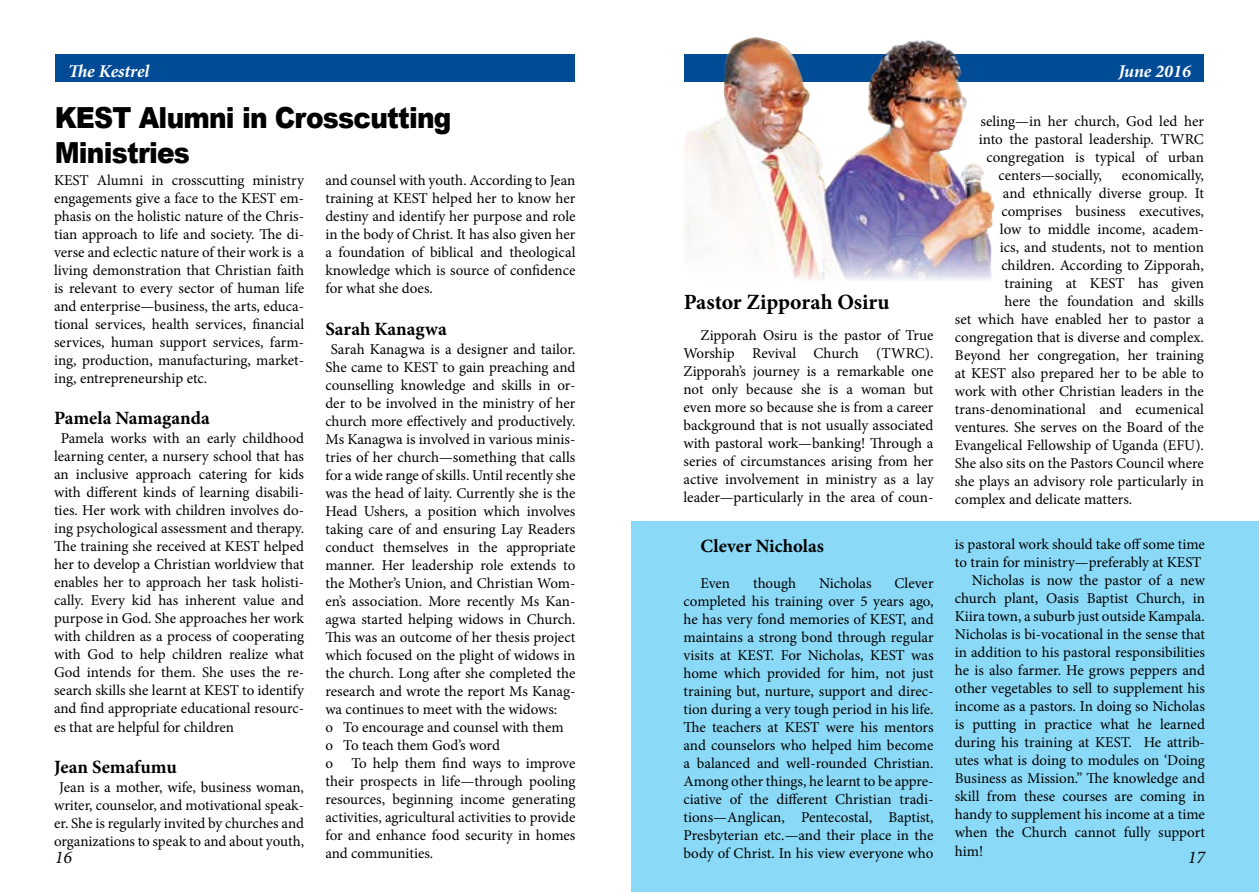
<style>
.page{position:relative;width:1259px;height:893px;background:#fff}
.page>*{position:absolute;margin:0;border:0;box-sizing:border-box;transform-origin:0 0}
.t1{font:900 29.1px/34.8px "Arial";letter-spacing:-.03em;color:#000;scale:.91 1}
.t2{font:700 21.75px "Minion Pro";letter-spacing:-.005em;color:#000}
.t3{font:700 18.75px "Minion Pro";color:#000}
.t4{font:italic 700 18px "Minion Pro";letter-spacing:-.005em;color:#fff}
.t5{font:italic 18px "Minion Pro";color:#000}
.t6{font:15px/18px "Minion Pro";letter-spacing:-.005em;color:#000;text-align:justify}
</style>
<div class="page">
<div style="left:55px;top:55px;width:520px;height:27px;background:#004b96"></div>
<div style="left:683px;top:55px;width:520px;height:27px;background:#004b96"></div>
<div style="left:631px;top:521px;width:628px;height:370px;background:#8ad9f7"></div>
<img style="left:683px;top:37px;width:312px;height:243px">
<p class="t4" style="left:68px;top:59px;width:83px">The Kestrel</p>
<p class="t4" style="left:1118px;top:59px;width:74px">June 2016</p>
<h1 class="t1" style="left:55px;top:99px;width:437px">KEST Alumni in Crosscutting<br>Ministries</h1>
<p class="t6" style="left:54px;top:172px;width:252px">KEST Alumni in crosscutting ministry engagements give a face to the KEST em&shy;phasis on the holistic nature of the Chris&shy;tian approach to life and society. The di&shy;verse and eclectic nature of their work is a living demonstration that Christian faith is relevant to every sector of human life and enterprise—business, the arts, educa&shy;tional services, health services, financial services, human support services, farm&shy;ing, production, manufacturing, market&shy;ing, entrepreneurship etc.</p>
<p class="t3" style="left:54px;top:405px;width:157px">Pamela Namaganda</p>
<p class="t6" style="left:54px;top:429px;width:252px;text-indent:7px">Pamela works with an early childhood learning center, a nursery school that has an inclusive approach catering for kids with different kinds of learning disabili&shy;ties. Her work with children involves do&shy;ing psychological assessment and therapy.<br>The training she received at KEST helped her to develop a Christian worldview that enables her to approach her task holisti&shy;cally. Every kid has inherent value and purpose in God. She approaches her work with children as a process of cooperating with God to help children realize what God intends for them. She uses the re&shy;search skills she learnt at KEST to identify and find appropriate educational resourc&shy;es that are helpful for children</p>
<p class="t3" style="left:54px;top:754px;width:124px">Jean Semafumu</p>
<p class="t6" style="left:54px;top:778px;width:252px;text-align:center">Jean is a mother, wife, business woman, writer, counselor, and motivational speak&shy;er. She is regularly invited by churches and organizations to speak to and about youth,</p>
<p class="t6" style="left:980px;top:112px;width:225px">seling—in her church, God led her</p>
<p class="t6" style="left:979px;top:130px;width:227px">into the pastoral leadership. TWRC</p>
<p class="t6" style="left:986px;top:148px;width:219px">congregation is typical of urban</p>
<p class="t6" style="left:998px;top:166px;width:105px">centers—socially,</p>
<p class="t6" style="left:1122px;top:166px;width:84px">economically,</p>
<p class="t6" style="left:1003px;top:184px;width:202px">and ethnically diverse group. It</p>
<p class="t6" style="left:1001px;top:202px;width:204px">comprises business executives,</p>
<p class="t6" style="left:1000px;top:220px;width:206px">low to middle income, academ-</p>
<p class="t6" style="left:1000px;top:238px;width:205px">ics, and students, not to mention</p>
<p class="t6" style="left:1001px;top:256px;width:204px">children. According to Zipporah,</p>
<p class="t6" style="left:1004px;top:274px;width:201px">training at KEST has given</p>
<p class="t6" style="left:1004px;top:292px;width:201px">here the foundation and skills</p>
<p class="t6" style="left:955px;top:310px;width:251px">set which have enabled her to pastor a</p>
<p class="t6" style="left:955px;top:328px;width:251px">congregation that is diverse and complex.</p>
<p class="t6" style="left:955px;top:346px;width:251px">Beyond her congregation, her training</p>
<p class="t6" style="left:955px;top:364px;width:251px">at KEST also prepared her to be able to</p>
<p class="t6" style="left:955px;top:382px;width:250px">work with other Christian leaders in the</p>
<p class="t6" style="left:955px;top:400px;width:251px">trans-denominational and ecumenical</p>
<p class="t6" style="left:955px;top:418px;width:251px">ventures. She serves on the Board of the</p>
<p class="t6" style="left:955px;top:436px;width:251px">Evangelical Fellowship of Uganda (EFU).</p>
<p class="t6" style="left:955px;top:454px;width:250px">She also sits on the Pastors Council where</p>
<p class="t6" style="left:955px;top:472px;width:250px">she plays an advisory role particularly in</p>
<p class="t6" style="left:955px;top:490px;width:179px">complex and delicate matters.</p>
<p class="t6" style="left:325px;top:172px;width:252px">and counsel with youth. According to Jean training at KEST helped her to know her destiny and identify her purpose and role in the body of Christ. It has also given her a foundation of biblical and theological knowledge which is source of confidence for what she does.</p>
<p class="t3" style="left:325px;top:315px;width:123px">Sarah Kanagwa</p>
<p class="t6" style="left:325px;top:340px;width:252px;text-align:left;text-indent:5px">Sarah Kanagwa is a designer and tailor.<br>She came to KEST to gain preaching and counselling knowledge and skills in or&shy;der to be involved in the ministry of her church more effectively and productively.<br>Ms Kanagwa is involved in various minis&shy;tries of her church—something that calls for a wide range of skills. Until recently she was the head of laity. Currently she is the Head Ushers, a position which involves taking care of and ensuring Lay Readers conduct themselves in the appropriate manner. Her leadership role extends to the Mother’s Union, and Christian Wom&shy;en’s association. More recently Ms Kan&shy;agwa started helping widows in Church.<br>This was an outcome of her thesis project which focused on the plight of widows in the church. Long after she completed the research and wrote the report Ms Kanag&shy;wa continues to meet with the widows:<br>o To encourage and counsel with them<br>o To teach them God’s word<br>o To help them find ways to improve their prospects in life—through pooling resources, beginning income generating activities, agricultural activities to provide for and enhance food security in homes and communities.</p>
<h2 class="t2" style="left:684px;top:287px;width:207px">Pastor Zipporah Osiru</h2>
<p class="t6" style="left:683px;top:327px;width:252px;text-indent:17px">Zipporah Osiru is the pastor of True Worship Revival Church (TWRC).<br>Zipporah’s journey is a remarkable one not only because she is a woman but even more so because she is from a career background that is not usually associated with pastoral work—banking! Through a series of circumstances arising from her active involvement in ministry as a lay leader—particularly in the area of coun-</p>
<p class="t6" style="left:955px;top:535px;width:252px">is pastoral work should take off some time</p>
<p class="t6" style="left:955px;top:553px;width:248px">to train for ministry—preferably at KEST</p>
<p class="t6" style="left:972px;top:571px;width:234px">Nicholas is now the pastor of a new</p>
<p class="t6" style="left:955px;top:589px;width:252px">church plant, Oasis Baptist Church, in</p>
<p class="t6" style="left:955px;top:607px;width:252px">Kiira town, a suburb just outside Kampala.</p>
<p class="t6" style="left:955px;top:625px;width:252px">Nicholas is bi-vocational in the sense that</p>
<p class="t6" style="left:955px;top:643px;width:252px">in addition to his pastoral responsibilities</p>
<p class="t6" style="left:955px;top:661px;width:251px">he is also farmer. He grows peppers and</p>
<p class="t6" style="left:955px;top:679px;width:252px">other vegetables to sell to supplement his</p>
<p class="t6" style="left:955px;top:697px;width:252px">income as a pastors. In doing so Nicholas</p>
<p class="t6" style="left:955px;top:715px;width:251px">is putting in practice what he learned</p>
<p class="t6" style="left:955px;top:733px;width:252px">during his training at KEST. He attrib-</p>
<p class="t6" style="left:955px;top:751px;width:252px">utes what is doing to modules on ‘Doing</p>
<p class="t6" style="left:955px;top:769px;width:252px">Business as Mission.” The knowledge and</p>
<p class="t6" style="left:955px;top:787px;width:252px">skill from these courses are coming in</p>
<p class="t6" style="left:955px;top:805px;width:252px">handy to supplement his income at a time</p>
<p class="t6" style="left:955px;top:823px;width:252px">when the Church cannot fully support</p>
<p class="t6" style="left:955px;top:842px;width:30px">him!</p>
<p class="t3" style="left:700px;top:532px;width:125px">Clever Nicholas</p>
<p class="t6" style="left:700px;top:574px;width:31px">Even</p>
<p class="t6" style="left:753px;top:574px;width:45px">though</p>
<p class="t6" style="left:819px;top:574px;width:54px">Nicholas</p>
<p class="t6" style="left:683px;top:574px;width:252px;text-indent:211px">Clever completed his training over 5 years ago, he has very fond memories of KEST, and maintains a strong bond through regular visits at KEST. For Nicholas, KEST was home which provided for him, not just training but, nurture, support and direc&shy;tion during a very tough period in his life.<br>The teachers at KEST were his mentors and counselors who helped him become a balanced and well-rounded Christian.<br>Among other things, he learnt to be appre&shy;ciative of the different Christian tradi&shy;tions—Anglican, Pentecostal, Baptist, Presbyterian etc.—and their place in the body of Christ. In his view everyone who</p>
<p class="t5" style="left:55px;top:845px;width:19px">16</p>
<p class="t5" style="left:1187px;top:845px;width:19px">17</p>
</div>
